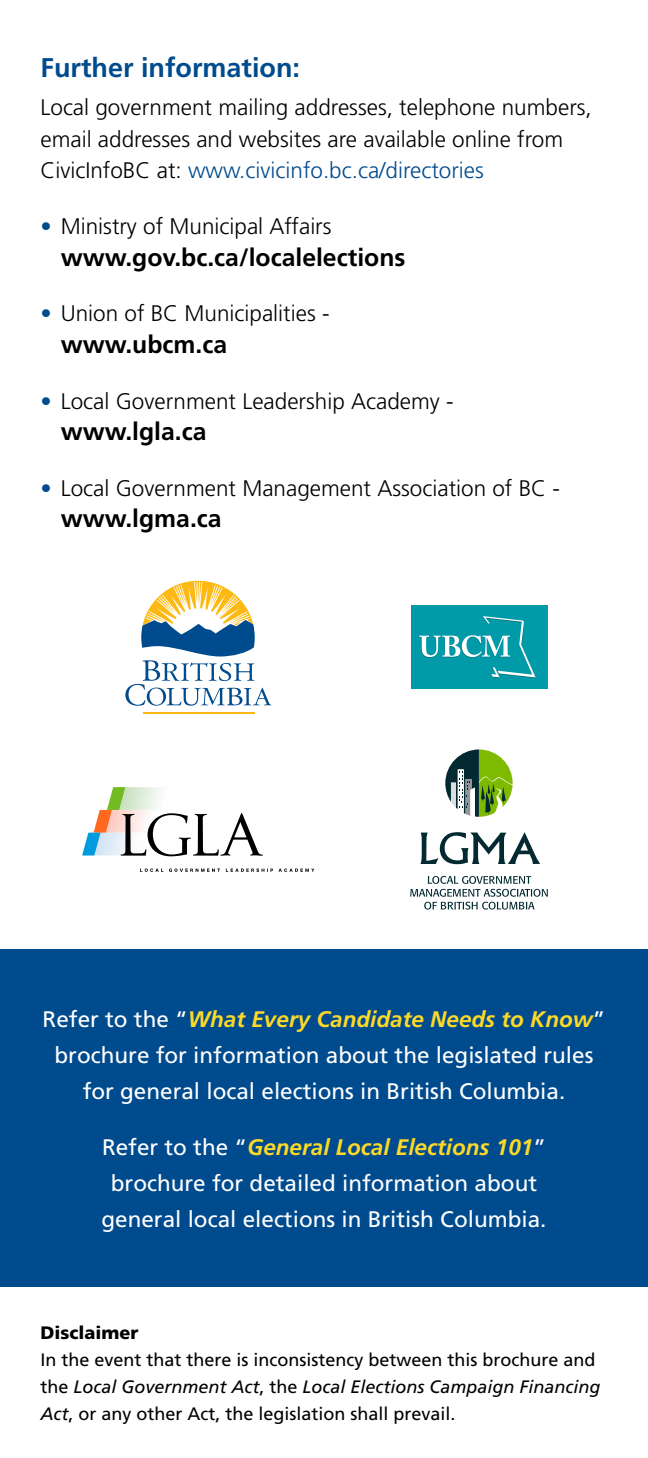
<style>
.page{position:relative;width:648px;height:1458px;background:#fff}
.page>*{position:absolute;margin:0;border:0;box-sizing:border-box;transform-origin:0 0}
.t1{font:700 27px "Frutiger LT Std";color:#004b8d}
.t2{font:700 24.75px "Frutiger LT Std";color:#000}
.t3{font:300 22.5px/31.5px "Frutiger LT Std";color:#000}
.t4{font:22.5px/36px "Frutiger LT Std";color:#fff;text-align:center}
.t5{font:18px/27px "Frutiger LT Std";color:#000}
.t6{font:900 18px "Frutiger LT Std";color:#000}
.s1{color:#004b8d}
.s2{font-weight:700;font-style:italic;color:#fcd828}
.s3{font-style:italic}
</style>
<div class="page">
<div style="left:0;top:949px;width:648px;height:338px;background:#004b8d"></div>
<hr style="left:143px;top:712px;width:111px;height:2px;background:#fdb913">
<svg style="left:125px;top:581px;width:146px;height:125px"></svg>
<svg style="left:410px;top:876px;width:138px;height:34px"></svg>
<svg style="left:420px;top:832px;width:120px;height:32px"></svg>
<svg style="left:445px;top:749px;width:68px;height:68px"></svg>
<svg style="left:140px;top:869px;width:23px;height:3px"></svg>
<svg style="left:169px;top:869px;width:51px;height:3px"></svg>
<svg style="left:226px;top:868px;width:47px;height:4px"></svg>
<svg style="left:279px;top:869px;width:35px;height:3px"></svg>
<svg style="left:82px;top:787px;width:181px;height:69px"></svg>
<div style="left:411px;top:605px;width:136px;height:84px;background:#009aa8"></div>
<svg style="left:419px;top:616px;width:117px;height:62px"></svg>
<p class="t1" style="left:40px;top:52px;width:261px">Further information:</p>
<p class="t3" style="left:40px;top:92px;width:553px">Local government mailing addresses, telephone numbers, email addresses and websites are available online from<br>CivicInfoBC at: <span class="s1">www.civicinfo.bc.ca/directories</span></p>
<p class="t3" style="left:40px;top:211px;width:293px"><span class="s1">•</span> Ministry of Municipal Affairs</p>
<p class="t2" style="left:61px;top:242px;width:346px">www.gov.bc.ca/localelections</p>
<p class="t3" style="left:40px;top:298px;width:291px"><span class="s1">•</span> Union of BC Municipalities -</p>
<p class="t2" style="left:61px;top:330px;width:168px">www.ubcm.ca</p>
<p class="t3" style="left:40px;top:385px;width:415px"><span class="s1">•</span> Local Government Leadership Academy -</p>
<p class="t2" style="left:61px;top:417px;width:147px">www.lgla.ca</p>
<p class="t3" style="left:40px;top:473px;width:521px"><span class="s1">•</span> Local Government Management Association of BC -</p>
<p class="t2" style="left:61px;top:504px;width:162px">www.lgma.ca</p>
<p class="t4" style="left:43px;top:1001px;width:564px">Refer to the “<span class="s2">What Every Candidate Needs to Know</span>” brochure for information about the legislated rules for general local elections in British Columbia.</p>
<p class="t4" style="left:101px;top:1129px;width:447px">Refer to the “<span class="s2">General Local Elections 101</span>” brochure for detailed information about general local elections in British Columbia.</p>
<p class="t6" style="left:40px;top:1322px;width:100px">Disclaimer</p>
<p class="t5" style="left:40px;top:1346px;width:562px">In the event that there is inconsistency between this brochure and the <span class="s3">Local Government Act</span>, the <span class="s3">Local Elections Campaign Financing<br>Act</span>, or any other Act, the legislation shall prevail.</p>
</div>
